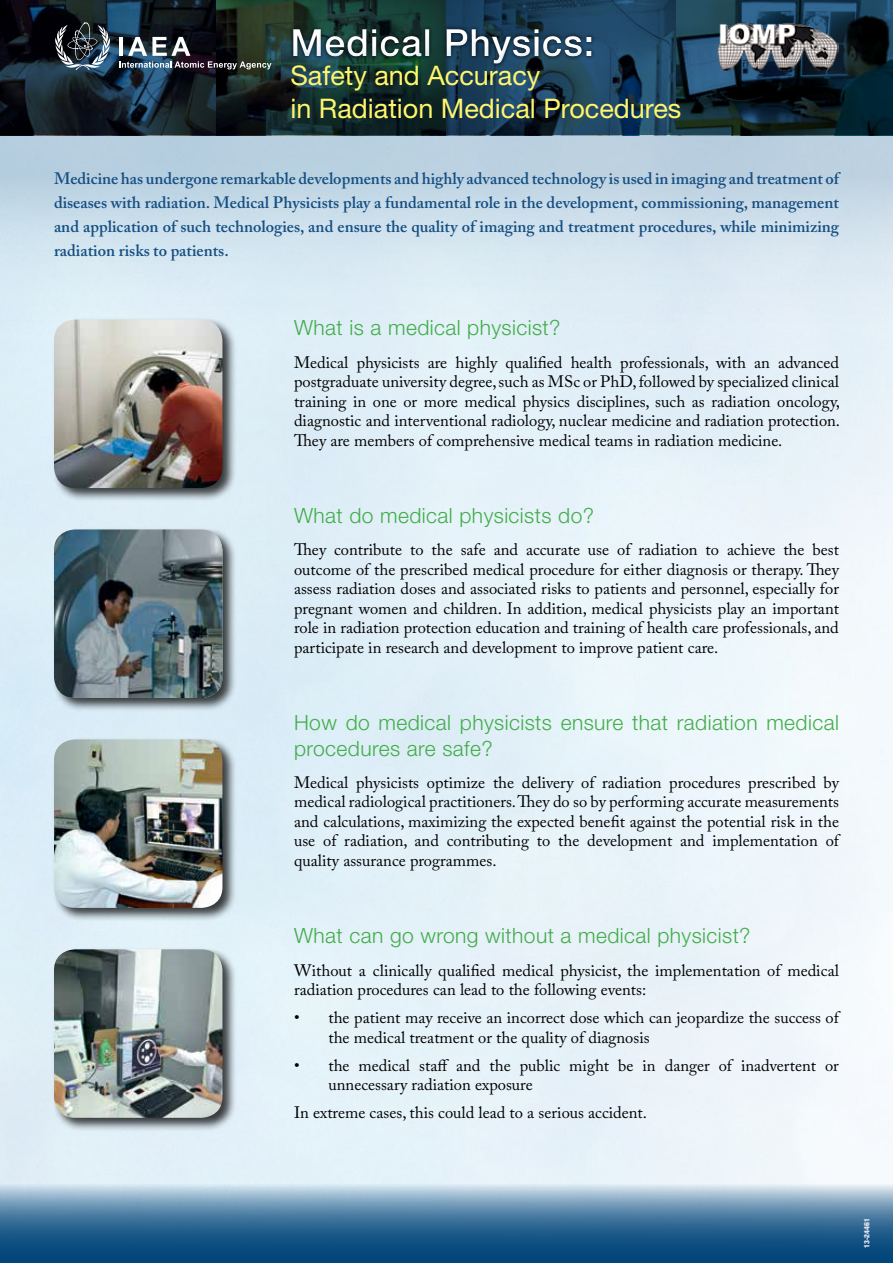
<style>
.page{position:relative;width:893px;height:1263px;background:#fff}
.page>*{position:absolute;margin:0;border:0;box-sizing:border-box;transform-origin:0 0}
.t1{font:500 37.5px "Helvetica Neue";letter-spacing:.02em;color:#fff}
.t2{font:27px/32.4px "Helvetica Neue";color:#fff56d}
.t3{font:300 21px/25.2px "Helvetica Neue";letter-spacing:.02em;color:#41ad49}
.t4{font:16.5px/19.5px "Adobe Caslon Pro";color:#000;text-align:justify}
.t5{font:600 16.5px/24px "Adobe Caslon Pro";color:#164f82;text-align:justify}
.t6{font:900 condensed 7.5px "Helvetica Neue";color:#e1e4f0}
</style>
<div class="page">
<svg style="left:0;top:0;width:893px;height:135px;background:#152d39"></svg>
<div style="left:0;top:135px;width:893px;height:211px;background:linear-gradient(to bottom,#b6cdde,#e9f5fc)"></div>
<svg style="left:0;top:1184px;width:893px;height:79px;background:#497ba1"></svg>
<svg style="left:55px;top:22px;width:55px;height:48px;background:#44505a"></svg>
<img style="left:119px;top:37px;width:152px;height:32px">
<img style="left:717px;top:18px;width:122px;height:53px">
<div style="left:289px;top:25px;width:307px;height:44px;background:#000;opacity:.85"></div>
<div style="left:282px;top:18px;width:318px;height:45px;background:#fff;opacity:.75"></div>
<div style="left:284px;top:22px;width:318px;height:43px;background:#005da0;opacity:.15"></div>
<div style="left:52px;top:317px;width:184px;height:185px;background:#000;opacity:.75"></div>
<img style="left:54px;top:320px;width:168px;height:168px">
<div style="left:52px;top:527px;width:184px;height:185px;background:#000;opacity:.75"></div>
<img style="left:54px;top:529px;width:168px;height:169px">
<div style="left:52px;top:737px;width:184px;height:185px;background:#000;opacity:.75"></div>
<img style="left:54px;top:739px;width:168px;height:169px">
<div style="left:52px;top:947px;width:184px;height:185px;background:#000;opacity:.75"></div>
<img style="left:54px;top:949px;width:168px;height:169px">
<h1 class="t1" style="left:290px;top:20px;width:305px">Medical Physics:</h1>
<h2 class="t2" style="left:290px;top:59px;width:393px">Safety and Accuracy<br>in Radiation Medical Procedures</h2>
<p class="t5" style="left:54px;top:166px;width:787px">Medicine has undergone remarkable developments and highly advanced technology is used in imaging and treatment of diseases with radiation. Medical Physicists play a fundamental role in the development, commissioning, management and application of such technologies, and ensure the quality of imaging and treatment procedures, while minimizing radiation risks to patients.</p>
<p class="t3" style="left:294px;top:315px;width:268px">What is a medical physicist?</p>
<p class="t4" style="left:294px;top:352px;width:548px">Medical physicists are highly qualified health professionals, with an advanced postgraduate university degree, such as MSc or PhD, followed by specialized clinical training in one or more medical physics disciplines, such as radiation oncology, diagnostic and interventional radiology, nuclear medicine and radiation protection.<br>They are members of comprehensive medical teams in radiation medicine.</p>
<p class="t3" style="left:294px;top:502px;width:301px">What do medical physicists do?</p>
<p class="t4" style="left:294px;top:540px;width:546px">They contribute to the safe and accurate use of radiation to achieve the best outcome of the prescribed medical procedure for either diagnosis or therapy. They assess radiation doses and associated risks to patients and personnel, especially for pregnant women and children. In addition, medical physicists play an important role in radiation protection education and training of health care professionals, and participate in research and development to improve patient care.</p>
<p class="t3" style="left:294px;top:710px;width:546px">How do medical physicists ensure that radiation medical procedures are safe?</p>
<p class="t4" style="left:294px;top:772px;width:546px">Medical physicists optimize the delivery of radiation procedures prescribed by medical radiological practitioners. They do so by performing accurate measurements and calculations, maximizing the expected benefit against the potential risk in the use of radiation, and contributing to the development and implementation of quality assurance programmes.</p>
<p class="t3" style="left:294px;top:923px;width:458px">What can go wrong without a medical physicist?</p>
<p class="t4" style="left:294px;top:960px;width:546px">Without a clinically qualified medical physicist, the implementation of medical radiation procedures can lead to the following events:</p>
<p class="t4" style="left:328px;top:1008px;width:512px;text-indent:-34px">• the patient may receive an incorrect dose which can jeopardize the success of the medical treatment or the quality of diagnosis</p>
<p class="t4" style="left:328px;top:1055px;width:512px;text-indent:-34px">• the medical staff and the public might be in danger of inadvertent or unnecessary radiation exposure</p>
<p class="t4" style="left:294px;top:1103px;width:355px">In extreme cases, this could lead to a serious accident.</p>
<p class="t6" style="left:862px;top:1248px;width:32px;rotate:-90deg">13-24461</p>
</div>
